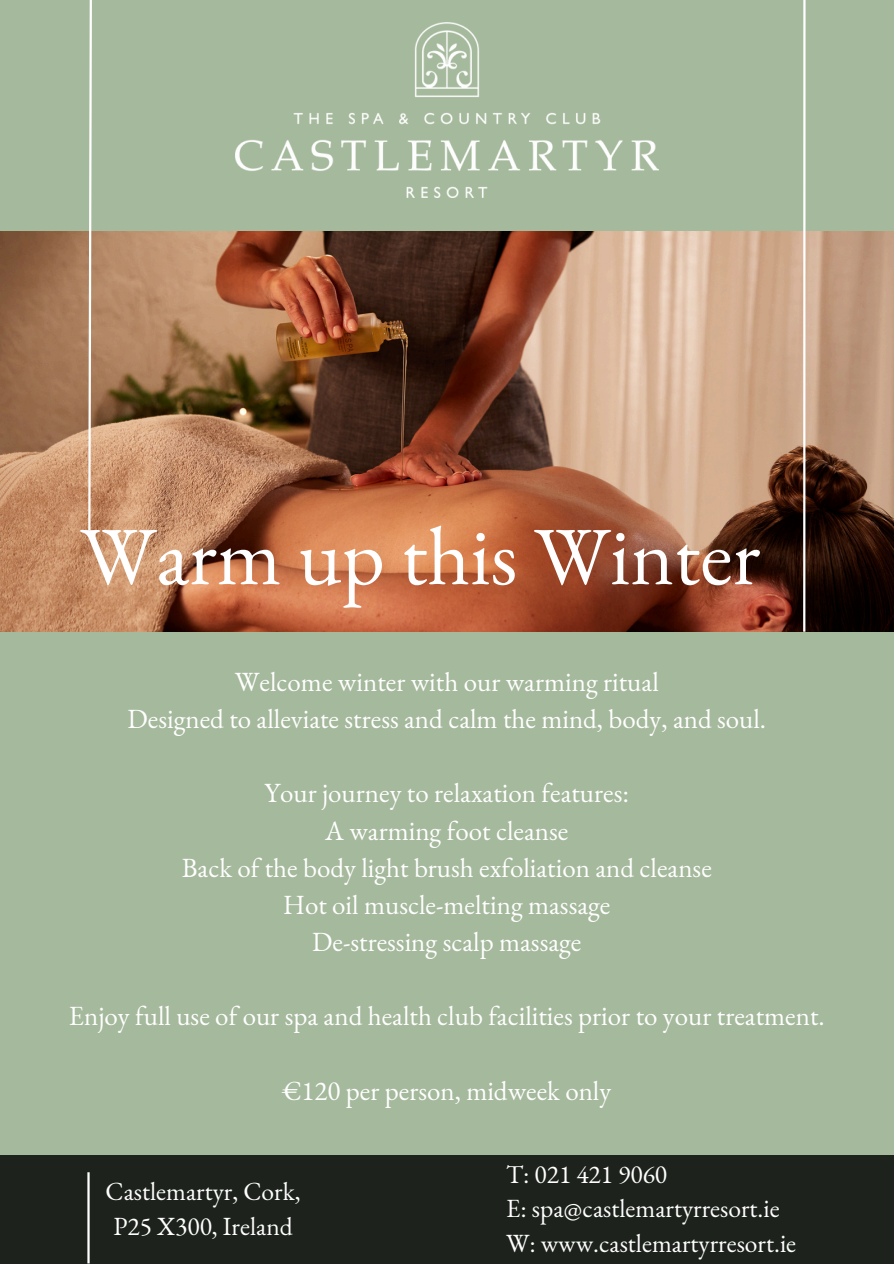
<style>
.page{position:relative;width:894px;height:1264px;background:#fff}
.page>*{position:absolute;margin:0;border:0;box-sizing:border-box;transform-origin:0 0}
.t1{font:82.95px "EB Garamond";color:#fff}
.t2{font:27px "EB Garamond";color:#fff}
.t3{font:25.5px "EB Garamond";color:#fff}
</style>
<div class="page">
<div style="left:0;top:0;width:893px;height:1263px;background:#a5b99c"></div>
<div style="left:0;top:1154px;width:893px;height:109px;background:#1d231c"></div>
<hr style="left:87px;top:1172px;width:3px;height:91px;background:#fff">
<img style="left:236px;top:23px;width:422px;height:174px">
<img style="left:0;top:232px;width:893px;height:399px">
<hr style="left:802px;top:0;width:3px;height:631px;background:#fff">
<svg style="left:87px;top:0;width:6px;height:532px"></svg>
<p class="t1" style="left:80px;top:500px;width:681px">Warm up this Winter</p>
<p class="t2" style="left:235px;top:663px;width:425px">Welcome winter with our warming ritual</p>
<p class="t2" style="left:127px;top:701px;width:640px">Designed to alleviate stress and calm the mind, body, and soul.</p>
<p class="t2" style="left:264px;top:775px;width:366px">Your journey to relaxation features:</p>
<p class="t2" style="left:325px;top:812px;width:244px">A warming foot cleanse</p>
<p class="t2" style="left:182px;top:849px;width:531px">Back of the body light brush exfoliation and cleanse</p>
<p class="t2" style="left:283px;top:886px;width:329px">Hot oil muscle-melting massage</p>
<p class="t2" style="left:312px;top:923px;width:271px">De-stressing scalp massage</p>
<p class="t2" style="left:69px;top:998px;width:757px">Enjoy full use of our spa and health club facilities prior to your treatment.</p>
<p class="t2" style="left:282px;top:1072px;width:330px">€120 per person, midweek only</p>
<p class="t3" style="left:106px;top:1174px;width:196px">Castlemartyr, Cork,</p>
<h1 class="t3" style="left:113px;top:1209px;width:181px">P25 X300, Ireland</h1>
<p class="t3" style="left:506px;top:1156px;width:163px">T: 021 421 9060</p>
<p class="t3" style="left:506px;top:1191px;width:275px">E: spa@castlemartyrresort.ie</p>
<p class="t3" style="left:506px;top:1226px;width:291px">W: www.castlemartyrresort.ie</p>
</div>
